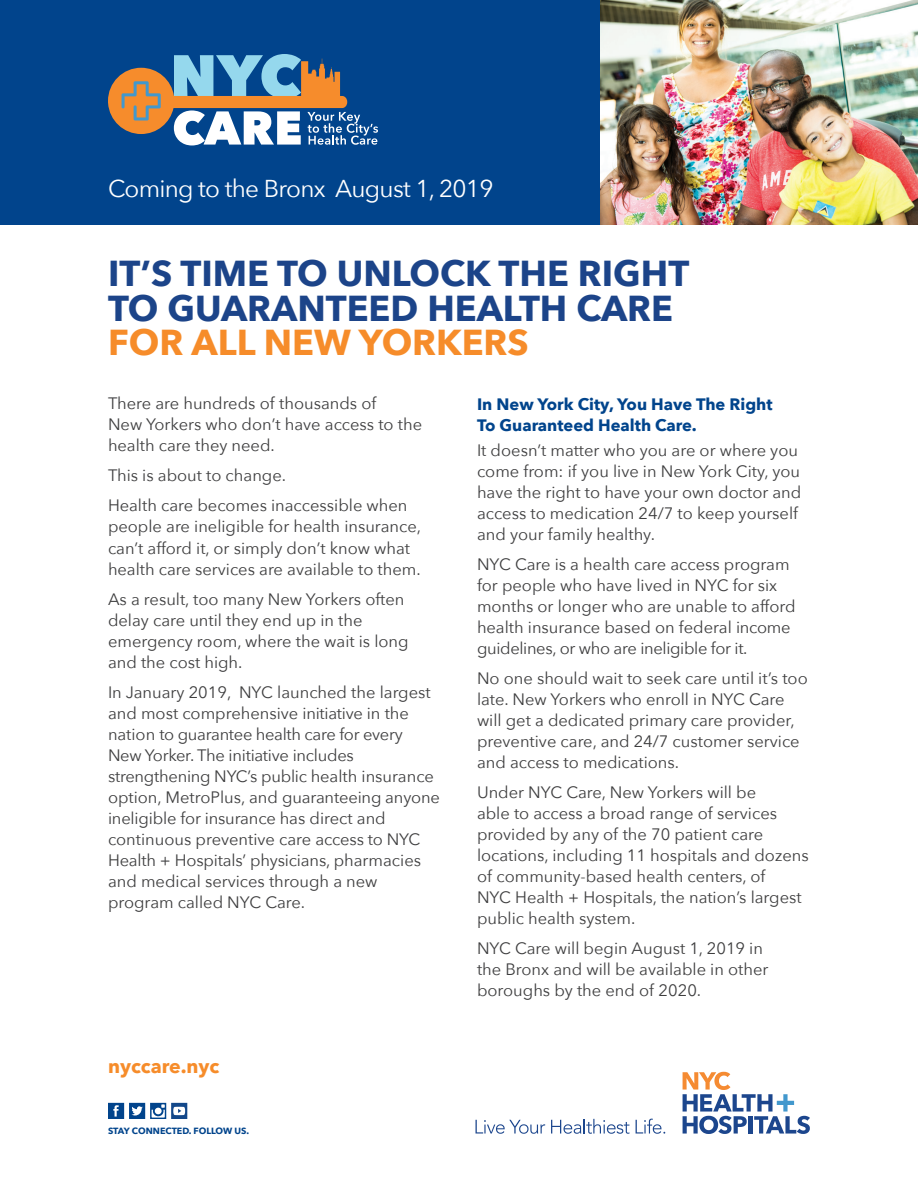
<style>
.page{position:relative;width:918px;height:1188px;background:#fff}
.page>*{position:absolute;margin:0;border:0;box-sizing:border-box;transform-origin:0 0}
.t1{font:700 36px/34.5px "Avenir Next";color:#1c4489}
.t2{font:700 36px "Avenir Next";color:#f68c2a}
.t3{font:24.3px "Avenir Next";letter-spacing:-.03em;color:#fff}
.t4{font:700 19.5px "Avenir Next";color:#f68c2a}
.t5{font:16.5px/21px "Avenir Next";color:#3e3e3f}
.t6{font:700 16.5px/21px "Avenir Next";color:#01448c}
.t7{font:700 9px "Avenir Next";color:#01448c}
</style>
<div class="page">
<svg style="left:476px;top:1120px;width:69px;height:14px"></svg>
<svg style="left:551px;top:1119px;width:79px;height:15px"></svg>
<svg style="left:636px;top:1119px;width:29px;height:15px"></svg>
<svg style="left:683px;top:1072px;width:127px;height:62px"></svg>
<svg style="left:108px;top:1103px;width:79px;height:16px"></svg>
<img style="left:600px;top:0;width:318px;height:225px">
<div style="left:0;top:0;width:600px;height:225px;background:#01448c"></div>
<svg style="left:108px;top:54px;width:270px;height:91px"></svg>
<h2 class="t3" style="left:108px;top:168px;width:387px">Coming to the Bronx August 1, 2019</h2>
<h1 class="t1" style="left:108px;top:256px;width:583px">IT’S TIME TO UNLOCK THE RIGHT<br>TO GUARANTEED HEALTH CARE</h1>
<h1 class="t2" style="left:108px;top:312px;width:422px">FOR ALL NEW YORKERS</h1>
<p class="t5" style="left:108px;top:393px;width:316px">There are hundreds of thousands of<br>New Yorkers who don’t have access to the health care they need.</p>
<p class="t5" style="left:108px;top:460px;width:301px;line-height:30px">This is about to change.<br>Health care becomes inaccessible when</p>
<p class="t5" style="left:108px;top:516px;width:315px">people are ineligible for health insurance, can’t afford it, or simply don’t know what health care services are available to them.</p>
<p class="t5" style="left:108px;top:588px;width:302px">As a result, too many New Yorkers often delay care until they end up in the emergency room, where the wait is long and the cost high.</p>
<p class="t5" style="left:108px;top:681px;width:334px">In January 2019, NYC launched the largest and most comprehensive initiative in the nation to guarantee health care for every New Yorker. The initiative includes strengthening NYC’s public health insurance option, MetroPlus, and guaranteeing anyone ineligible for insurance has direct and continuous preventive care access to NYC Health + Hospitals’ physicians, pharmacies and medical services through a new program called NYC Care.</p>
<p class="t4" style="left:108px;top:1050px;width:113px">nyccare.nyc</p>
<p class="t7" style="left:108px;top:1123px;width:143px">STAY CONNECTED. FOLLOW US.</p>
<p class="t6" style="left:477px;top:393px;width:297px">In New York City, You Have The Right<br>To Guaranteed Health Care.</p>
<p class="t5" style="left:477px;top:439px;width:326px">It doesn’t matter who you are or where you come from: if you live in New York City, you have the right to have your own doctor and access to medication 24/7 to keep yourself and your family healthy.</p>
<p class="t5" style="left:477px;top:553px;width:320px">NYC Care is a health care access program for people who have lived in NYC for six months or longer who are unable to afford health insurance based on federal income guidelines, or who are ineligible for it.</p>
<p class="t5" style="left:477px;top:667px;width:332px">No one should wait to seek care until it’s too late. New Yorkers who enroll in NYC Care will get a dedicated primary care provider, preventive care, and 24/7 customer service and access to medications.</p>
<p class="t5" style="left:477px;top:781px;width:333px">Under NYC Care, New Yorkers will be<br>able to access a broad range of services provided by any of the 70 patient care locations, including 11 hospitals and dozens of community-based health centers, of<br>NYC Health + Hospitals, the nation’s largest public health system.</p>
<p class="t5" style="left:477px;top:937px;width:293px">NYC Care will begin August 1, 2019 in the Bronx and will be available in other boroughs by the end of 2020.</p>
</div>
